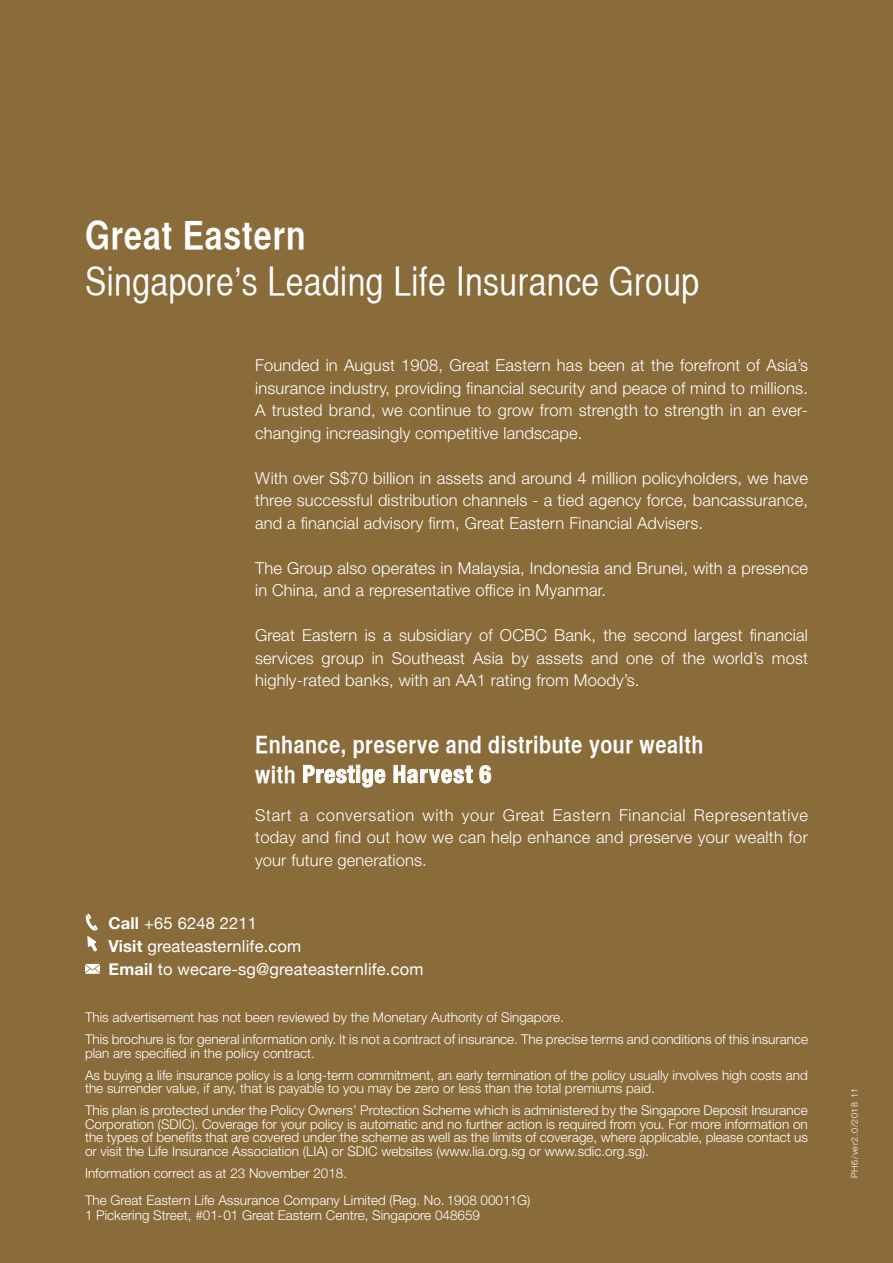
<style>
.page{position:relative;width:893px;height:1263px;background:#8a6b3a}
.page>*{position:absolute;margin:0;border:0;box-sizing:border-box;transform-origin:0 0}
.t1{font:39px "Helvetica CY Plain";letter-spacing:.01em;color:#fff}
.t2{font:39px "Helvetica CY Bold";letter-spacing:.02em;color:#fff}
.t3{font:24px/30px "Helvetica CY Bold";letter-spacing:.02em;color:#fff}
.t4{font:300 16.5px/22.5px "Helvetica Neue LT Std";letter-spacing:.01em;color:#fff;text-align:justify}
.t5{font:16.5px/22.5px "Helvetica Neue";letter-spacing:.01em;color:#fff}
.t6{font:300 13.5px/13.5px "Helvetica Neue LT Std";color:#fff}
.t7{font:300 9px "Helvetica Neue LT Std";letter-spacing:.07em;color:#fff}
.s1{font-family:"Helvetica Neue LT Std";font-weight:700;font-stretch:condensed}
.s2{font-weight:700}
</style>
<div class="page">
<svg style="left:303px;top:765px;width:82px;height:22px"></svg>
<svg style="left:394px;top:765px;width:79px;height:19px"></svg>
<svg style="left:479px;top:765px;width:12px;height:18px"></svg>
<svg style="left:85px;top:914px;width:13px;height:37px"></svg>
<svg style="left:85px;top:964px;width:15px;height:10px"></svg>
<p class="t2" style="left:85px;top:211px;width:222px">Great Eastern</p>
<p class="t1" style="left:85px;top:259px;width:616px">Singapore’s Leading Life Insurance Group</p>
<p class="t4" style="left:255px;top:354px;width:554px">Founded in August 1908, Great Eastern has been at the forefront of Asia’s insurance industry, providing financial security and peace of mind to millions.<br>A trusted brand, we continue to grow from strength to strength in an ever&shy;changing increasingly competitive landscape.</p>
<p class="t4" style="left:255px;top:466px;width:554px">With over S$70 billion in assets and around 4 million policyholders, we have three successful distribution channels - a tied agency force, bancassurance, and a financial advisory firm, Great Eastern Financial Advisers.</p>
<p class="t4" style="left:255px;top:556px;width:554px">The Group also operates in Malaysia, Indonesia and Brunei, with a presence in China, and a representative office in Myanmar.</p>
<p class="t4" style="left:255px;top:624px;width:554px">Great Eastern is a subsidiary of OCBC Bank, the second largest financial services group in Southeast Asia by assets and one of the world’s most highly-rated banks, with an AA1 rating from Moody’s.</p>
<p class="t3" style="left:255px;top:729px;width:450px">Enhance, preserve and distribute your wealth with <span class="s1">Prestige Harvest 6</span></p>
<p class="t4" style="left:255px;top:803px;width:554px">Start a conversation with your Great Eastern Financial Representative today and find out how we can help enhance and preserve your wealth for your future generations.</p>
<p class="t5" style="left:109px;top:913px;width:316px"><span class="s2">Call</span> +65 6248 2211<br><span class="s2">Visit</span> greateasternlife.com<br><span class="s2">Email</span> to wecare-sg@greateasternlife.com</p>
<p class="t6" style="left:85px;top:1010px;width:480px">This advertisement has not been reviewed by the Monetary Authority of Singapore.</p>
<p class="t6" style="left:85px;top:1032px;width:724px">This brochure is for general information only. It is not a contract of insurance. The precise terms and conditions of this insurance plan are specified in the policy contract.</p>
<p class="t6" style="left:85px;top:1068px;width:724px">As buying a life insurance policy is a long-term commitment, an early termination of the policy usually involves high costs and the surrender value, if any, that is payable to you may be zero or less than the total premiums paid.</p>
<p class="t6" style="left:85px;top:1103px;width:724px;text-align:justify">This plan is protected under the Policy Owners’ Protection Scheme which is administered by the Singapore Deposit Insurance Corporation (SDIC). Coverage for your policy is automatic and no further action is required from you. For more information on the types of benefits that are covered under the scheme as well as the limits of coverage, where applicable, please contact us or visit the Life Insurance Association (LIA) or SDIC websites (www.lia.org.sg or www.sdic.org.sg).</p>
<p class="t6" style="left:85px;top:1166px;width:264px">Information correct as at 23 November 2018.</p>
<p class="t6" style="left:85px;top:1193px;width:447px;line-height:15px">The Great Eastern Life Assurance Company Limited (Reg. No. 1908 00011G)<br>1 Pickering Street, #01-01 Great Eastern Centre, Singapore 048659</p>
<p class="t7" style="left:849px;top:1178px;width:92px;rotate:-90deg">PH6/ver2.0/2018 11</p>
</div>
